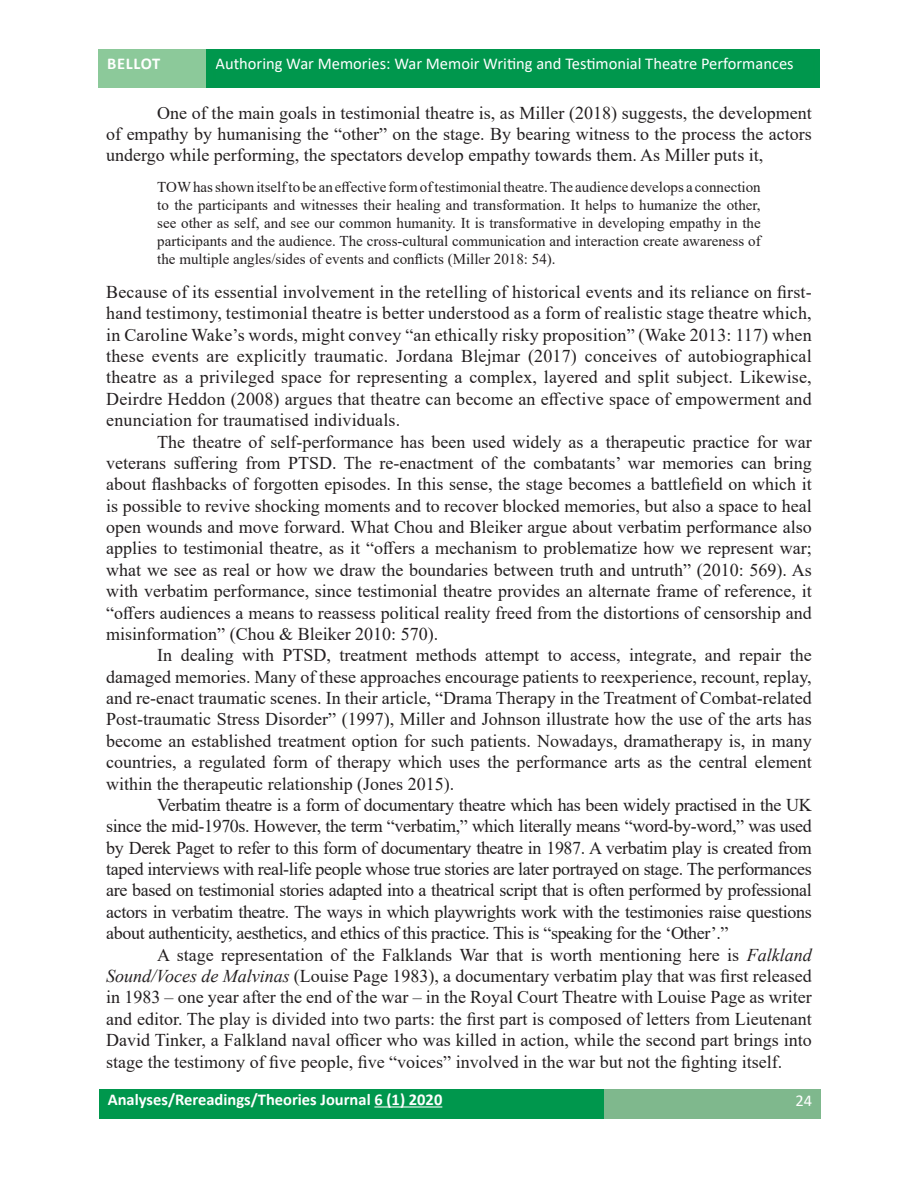
<style>
.page{position:relative;width:918px;height:1188px;background:#fff}
.page>*{position:absolute;margin:0;border:0;box-sizing:border-box;transform-origin:0 0}
.tekst{font:18px/21.3px "Times New Roman";color:#231f20;text-align:justify}
.t1{font:16.5px "Calibri";color:#fff}
.t2{font:700 16.5px "Calibri";color:#fff}
.cytat{font:15px/18px "Times New Roman";color:#231f20;text-align:justify}
.s1{font-style:italic}
</style>
<div class="page">
<div style="left:99px;top:50px;width:108px;height:38px;background:#8cc99a"></div>
<div style="left:206px;top:50px;width:614px;height:38px;background:#00974d"></div>
<div style="left:604px;top:1089px;width:217px;height:29px;background:#7fb88d"></div>
<div style="left:99px;top:1089px;width:505px;height:29px;background:#00974d"></div>
<hr style="left:374px;top:1106px;width:68px;height:2px;background:#fff">
<p class="t2" style="left:107px;top:51px;width:55px">BELLOT</p>
<p class="t1" style="left:215px;top:52px;width:580px">Authoring War Memories: War Memoir Writing and Testimonial Theatre Performances</p>
<p class="tekst" style="left:106px;top:102px;width:707px;text-indent:51px">One of the main goals in testimonial theatre is, as Miller (2018) suggests, the development of empathy by humanising the “other” on the stage. By bearing witness to the process the actors undergo while performing, the spectators develop empathy towards them. As Miller puts it,</p>
<p class="cytat" style="left:157px;top:177px;width:605px">TOW has shown itself to be an effective form of testimonial theatre. The audience develops a connection to the participants and witnesses their healing and transformation. It helps to humanize the other, see other as self, and see our common humanity. It is transformative in developing empathy in the participants and the audience. The cross-cultural communication and interaction create awareness of the multiple angles/sides of events and conflicts (Miller 2018: 54).</p>
<p class="tekst" style="left:106px;top:281px;width:707px">Because of its essential involvement in the retelling of historical events and its reliance on first&shy;hand testimony, testimonial theatre is better understood as a form of realistic stage theatre which, in Caroline Wake’s words, might convey “an ethically risky proposition” (Wake 2013: 117) when these events are explicitly traumatic. Jordana Blejmar (2017) conceives of autobiographical theatre as a privileged space for representing a complex, layered and split subject. Likewise, Deirdre Heddon (2008) argues that theatre can become an effective space of empowerment and enunciation for traumatised individuals.</p>
<p class="tekst" style="left:106px;top:430px;width:707px;text-indent:51px">The theatre of self-performance has been used widely as a therapeutic practice for war veterans suffering from PTSD. The re-enactment of the combatants’ war memories can bring about flashbacks of forgotten episodes. In this sense, the stage becomes a battlefield on which it is possible to revive shocking moments and to recover blocked memories, but also a space to heal open wounds and move forward. What Chou and Bleiker argue about verbatim performance also applies to testimonial theatre, as it “offers a mechanism to problematize how we represent war; what we see as real or how we draw the boundaries between truth and untruth” (2010: 569). As with verbatim performance, since testimonial theatre provides an alternate frame of reference, it “offers audiences a means to reassess political reality freed from the distortions of censorship and misinformation” (Chou &amp; Bleiker 2010: 570).</p>
<p class="tekst" style="left:106px;top:644px;width:707px;text-indent:51px">In dealing with PTSD, treatment methods attempt to access, integrate, and repair the damaged memories. Many of these approaches encourage patients to reexperience, recount, replay, and re-enact traumatic scenes. In their article, “Drama Therapy in the Treatment of Combat-related Post-traumatic Stress Disorder” (1997), Miller and Johnson illustrate how the use of the arts has become an established treatment option for such patients. Nowadays, dramatherapy is, in many countries, a regulated form of therapy which uses the performance arts as the central element within the therapeutic relationship (Jones 2015).</p>
<p class="tekst" style="left:106px;top:794px;width:707px;text-indent:51px">Verbatim theatre is a form of documentary theatre which has been widely practised in the UK since the mid-1970s. However, the term “verbatim,” which literally means “word-by-word,” was used by Derek Paget to refer to this form of documentary theatre in 1987. A verbatim play is created from taped interviews with real-life people whose true stories are later portrayed on stage. The performances are based on testimonial stories adapted into a theatrical script that is often performed by professional actors in verbatim theatre. The ways in which playwrights work with the testimonies raise questions about authenticity, aesthetics, and ethics of this practice. This is “speaking for the ‘Other’.”</p>
<p class="tekst" style="left:106px;top:943px;width:707px;text-indent:51px">A stage representation of the Falklands War that is worth mentioning here is <span class="s1">Falkland Sound/Voces de Malvinas</span> (Louise Page 1983), a documentary verbatim play that was first released in 1983 – one year after the end of the war – in the Royal Court Theatre with Louise Page as writer and editor. The play is divided into two parts: the first part is composed of letters from Lieutenant David Tinker, a Falkland naval officer who was killed in action, while the second part brings into stage the testimony of five people, five “voices” involved in the war but not the fighting itself.</p>
<p class="t2" style="left:108px;top:1088px;width:336px">Analyses/Rereadings/Theories Journal 6 (1) 2020</p>
<p class="t1" style="left:795px;top:1089px;width:18px">24</p>
</div>
